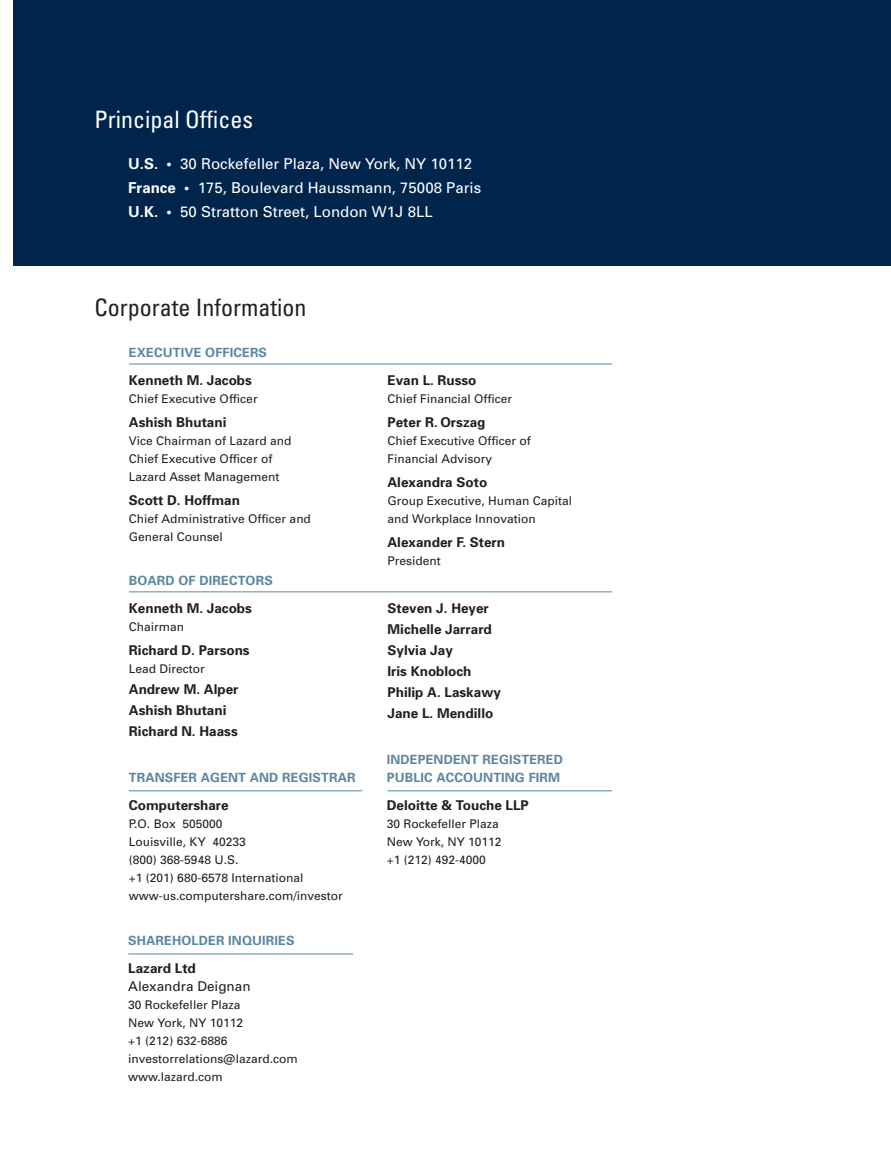
<style>
.page{position:relative;width:891px;height:1161px;background:#fff}
.page>*{position:absolute;margin:0;border:0;box-sizing:border-box;transform-origin:0 0}
.t1{font:condensed 24px "Univers";color:#231f20}
.t2{font:condensed 24px "Univers";color:#fff}
.t3{font:15px/24px "Univers";color:#fff}
.t4{font:700 13.5px/21px "Univers";color:#231f20}
.t5{font:13.5px "Univers";color:#231f20}
.t6{font:700 12.75px/18px "Univers";letter-spacing:.01em;color:#5c87a1}
.t7{font:12px/18px "Univers";color:#231f20}
.s1{font-weight:700}
</style>
<div class="page">
<div style="left:14px;top:0;width:877px;height:266px;background:#00254c"></div>
<hr style="left:129px;top:364px;width:483px;height:1px;background:#5c87a1">
<hr style="left:129px;top:591px;width:483px;height:1px;background:#5c87a1">
<hr style="left:129px;top:790px;width:233px;height:1px;background:#5c87a1">
<hr style="left:388px;top:790px;width:224px;height:1px;background:#5c87a1">
<hr style="left:128px;top:954px;width:225px;height:1px;background:#5c87a1">
<h1 class="t2" style="left:94px;top:104px;width:160px">Principal Offices</h1>
<p class="t3" style="left:128px;top:151px;width:354px"><span class="s1">U.S. •</span> 30 Rockefeller Plaza, New York, NY 10112<br><span class="s1">France •</span> 175, Boulevard Haussmann, 75008 Paris<br><span class="s1">U.K. •</span> 50 Stratton Street, London W1J 8LL</p>
<h1 class="t1" style="left:94px;top:292px;width:213px">Corporate Information</h1>
<p class="t6" style="left:129px;top:343px;width:140px">EXECUTIVE OFFICERS</p>
<p class="t4" style="left:129px;top:370px;width:125px">Kenneth M. Jacobs</p>
<p class="t7" style="left:129px;top:390px;width:130px">Chief Executive Officer</p>
<p class="t4" style="left:129px;top:412px;width:99px">Ashish Bhutani</p>
<p class="t7" style="left:129px;top:432px;width:164px">Vice Chairman of Lazard and<br>Chief Executive Officer of<br>Lazard Asset Management</p>
<p class="t4" style="left:129px;top:490px;width:112px">Scott D. Hoffman</p>
<p class="t7" style="left:129px;top:510px;width:184px">Chief Administrative Officer and<br>General Counsel</p>
<p class="t6" style="left:129px;top:571px;width:145px">BOARD OF DIRECTORS</p>
<p class="t4" style="left:129px;top:597px;width:125px">Kenneth M. Jacobs</p>
<p class="t7" style="left:129px;top:618px;width:57px">Chairman</p>
<p class="t4" style="left:129px;top:639px;width:122px">Richard D. Parsons</p>
<p class="t7" style="left:129px;top:660px;width:78px">Lead Director</p>
<p class="t4" style="left:129px;top:678px;width:111px">Andrew M. Alper<br>Ashish Bhutani<br>Richard N. Haass</p>
<p class="t6" style="left:129px;top:768px;width:228px">TRANSFER AGENT AND REGISTRAR</p>
<p class="t4" style="left:129px;top:794px;width:101px">Computershare</p>
<p class="t7" style="left:129px;top:815px;width:215px">P.O. Box 505000<br>Louisville, KY 40233<br>(800) 368-5948 U.S.<br>+1 (201) 680-6578 International www-us.computershare.com/investor</p>
<p class="t6" style="left:128px;top:931px;width:168px">SHAREHOLDER INQUIRIES</p>
<p class="t4" style="left:128px;top:958px;width:69px">Lazard Ltd</p>
<p class="t5" style="left:128px;top:978px;width:124px">Alexandra Deignan</p>
<p class="t7" style="left:128px;top:996px;width:171px">30 Rockefeller Plaza<br>New York, NY 10112<br>+1 (212) 632-6886 investorrelations@lazard.com www.lazard.com</p>
<p class="t4" style="left:388px;top:370px;width:91px">Evan L. Russo</p>
<p class="t7" style="left:388px;top:390px;width:126px">Chief Financial Officer</p>
<p class="t4" style="left:388px;top:412px;width:99px">Peter R. Orszag</p>
<p class="t7" style="left:388px;top:432px;width:145px">Chief Executive Officer of<br>Financial Advisory</p>
<p class="t4" style="left:388px;top:472px;width:101px">Alexandra Soto</p>
<p class="t7" style="left:388px;top:492px;width:186px">Group Executive, Human Capital and Workplace Innovation</p>
<p class="t4" style="left:388px;top:532px;width:119px">Alexander F. Stern</p>
<p class="t7" style="left:388px;top:552px;width:55px">President</p>
<p class="t4" style="left:388px;top:597px;width:115px">Steven J. Heyer<br>Michelle Jarrard<br>Sylvia Jay<br>Iris Knobloch<br>Philip A. Laskawy<br>Jane L. Mendillo</p>
<p class="t6" style="left:387px;top:750px;width:178px">INDEPENDENT REGISTERED<br>PUBLIC ACCOUNTING FIRM</p>
<p class="t4" style="left:387px;top:794px;width:144px">Deloitte &amp; Touche LLP</p>
<p class="t7" style="left:387px;top:815px;width:116px">30 Rockefeller Plaza<br>New York, NY 10112 +1 (212) 492-4000</p>
</div>
